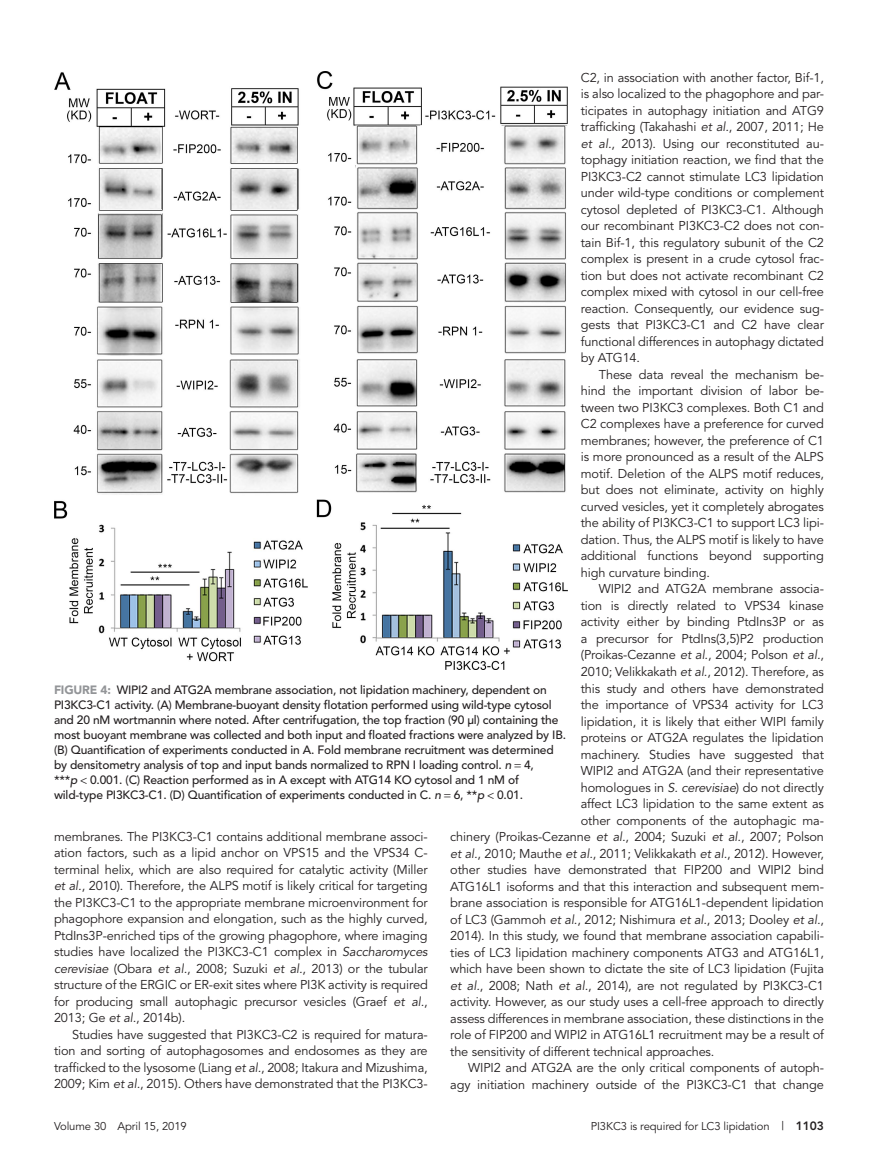
<style>
.page{position:relative;width:878px;height:1175px;background:#fff}
.page>*{position:absolute;margin:0;border:0;box-sizing:border-box;transform-origin:0 0}
.Para{font:12.75px/16.5px "Avenir";letter-spacing:-.01em;color:#231f20;text-align:justify}
.ParaFL{font:12.75px/16.5px "Avenir";letter-spacing:-.01em;color:#231f20;text-align:justify}
.FigCaption{font:500 12px/15px "Avenir";letter-spacing:-.015em;color:#231f20}
.t1{font:11.25px "Avenir";letter-spacing:-.01em;color:#231f20}
.s1{font-style:italic}
.s2{font-weight:900;color:#939598}
.s3{font-size:12px}
.s4{font-weight:800;font-size:12px}
</style>
<div class="page">
<img style="left:54px;top:72px;width:513px;height:597px">
<p class="Para" style="left:580px;top:69px;width:245px">C2, in association with another factor, Bif-1, is also localized to the phagophore and par&shy;ticipates in autophagy initiation and ATG9 trafficking (Takahashi <span class="s1">et al.</span>, 2007, 2011; He <span class="s1">et al.</span>, 2013). Using our reconstituted au&shy;tophagy initiation reaction, we find that the PI3KC3-C2 cannot stimulate LC3 lipidation under wild-type conditions or complement cytosol depleted of PI3KC3-C1. Although our recombinant PI3KC3-C2 does not con&shy;tain Bif-1, this regulatory subunit of the C2 complex is present in a crude cytosol frac&shy;tion but does not activate recombinant C2 complex mixed with cytosol in our cell-free reaction. Consequently, our evidence sug&shy;gests that PI3KC3-C1 and C2 have clear functional differences in autophagy dictated by ATG14.</p>
<p class="Para" style="left:580px;top:366px;width:245px;text-indent:18px">These data reveal the mechanism be&shy;hind the important division of labor be&shy;tween two PI3KC3 complexes. Both C1 and C2 complexes have a preference for curved membranes; however, the preference of C1 is more pronounced as a result of the ALPS motif. Deletion of the ALPS motif reduces, but does not eliminate, activity on highly curved vesicles, yet it completely abrogates the ability of PI3KC3-C1 to support LC3 lipi&shy;dation. Thus, the ALPS motif is likely to have additional functions beyond supporting high curvature binding.</p>
<p class="Para" style="left:598px;top:581px;width:227px">WIPI2 and ATG2A membrane associa-</p>
<p class="Para" style="left:580px;top:597px;width:245px">tion is directly related to VPS34 kinase</p>
<p class="Para" style="left:580px;top:614px;width:245px">activity either by binding PtdIns3P or as</p>
<p class="Para" style="left:580px;top:630px;width:245px">a precursor for PtdIns(3,5)P2 production</p>
<p class="Para" style="left:580px;top:647px;width:244px">(Proikas-Cezanne <span class="s1">et al.</span>, 2004; Polson <span class="s1">et al.</span>,</p>
<p class="Para" style="left:580px;top:663px;width:245px">2010; Velikkakath <span class="s1">et al.</span>, 2012). Therefore, as</p>
<p class="Para" style="left:580px;top:680px;width:245px">this study and others have demonstrated</p>
<p class="Para" style="left:580px;top:696px;width:245px">the importance of VPS34 activity for LC3</p>
<p class="Para" style="left:580px;top:713px;width:244px">lipidation, it is likely that either WIPI family</p>
<p class="Para" style="left:580px;top:729px;width:245px">proteins or ATG2A regulates the lipidation</p>
<p class="Para" style="left:580px;top:746px;width:244px">machinery. Studies have suggested that</p>
<p class="Para" style="left:580px;top:762px;width:244px">WIPI2 and ATG2A (and their representative</p>
<p class="Para" style="left:580px;top:779px;width:245px">homologues in <span class="s1">S. cerevisiae</span>) do not directly</p>
<p class="Para" style="left:580px;top:795px;width:244px">affect LC3 lipidation to the same extent as</p>
<p class="Para" style="left:580px;top:812px;width:245px">other components of the autophagic ma-</p>
<p class="Para" style="left:450px;top:828px;width:375px">chinery (Proikas-Cezanne <span class="s1">et al.</span>, 2004; Suzuki <span class="s1">et al.</span>, 2007; Polson</p>
<p class="Para" style="left:450px;top:845px;width:375px"><span class="s1">et al.</span>, 2010; Mauthe <span class="s1">et al.</span>, 2011; Velikkakath <span class="s1">et al.</span>, 2012). However,</p>
<p class="Para" style="left:450px;top:861px;width:375px">other studies have demonstrated that FIP200 and WIPI2 bind</p>
<p class="Para" style="left:450px;top:878px;width:375px">ATG16L1 isoforms and that this interaction and subsequent mem-</p>
<p class="Para" style="left:450px;top:894px;width:375px">brane association is responsible for ATG16L1-dependent lipidation</p>
<p class="Para" style="left:450px;top:911px;width:375px">of LC3 (Gammoh <span class="s1">et al.</span>, 2012; Nishimura <span class="s1">et al.</span>, 2013; Dooley <span class="s1">et al.</span>,</p>
<p class="Para" style="left:450px;top:927px;width:375px">2014). In this study, we found that membrane association capabili-</p>
<p class="Para" style="left:450px;top:944px;width:375px">ties of LC3 lipidation machinery components ATG3 and ATG16L1,</p>
<p class="Para" style="left:450px;top:960px;width:375px">which have been shown to dictate the site of LC3 lipidation (Fujita</p>
<p class="Para" style="left:450px;top:977px;width:375px"><span class="s1">et al.</span>, 2008; Nath <span class="s1">et al.</span>, 2014), are not regulated by PI3KC3-C1</p>
<p class="Para" style="left:450px;top:993px;width:375px">activity. However, as our study uses a cell-free approach to directly</p>
<p class="Para" style="left:450px;top:1010px;width:375px">assess differences in membrane association, these distinctions in the</p>
<p class="Para" style="left:450px;top:1026px;width:375px">role of FIP200 and WIPI2 in ATG16L1 recruitment may be a result of</p>
<p class="Para" style="left:450px;top:1043px;width:266px">the sensitivity of different technical approaches.</p>
<p class="Para" style="left:450px;top:1059px;width:375px;text-align:right">WIPI2 and ATG2A are the only critical components of autoph&shy;agy initiation machinery outside of the PI3KC3-C1 that change</p>
<p class="FigCaption" style="left:54px;top:682px;width:513px"><span class="s2">FIGURE 4:</span> WIPI2 and ATG2A membrane association, not lipidation machinery, dependent on PI3KC3-C1 activity. (A) Membrane-buoyant density flotation performed using wild-type cytosol and 20 nM wortmannin where noted. After centrifugation, the top fraction (90 µl) containing the most buoyant membrane was collected and both input and floated fractions were analyzed by IB. (B) Quantification of experiments conducted in A. Fold membrane recruitment was determined by densitometry analysis of top and input bands normalized to RPN I loading control. <span class="s1">n</span> 4,<br>***<span class="s1">p</span> 0.001. (C) Reaction performed as in A except with ATG14 KO cytosol and 1 nM of wild-type PI3KC3-C1. (D) Quantification of experiments conducted in C. <span class="s1">n</span> 6, **<span class="s1">p</span> 0.01.</p>
<p class="ParaFL" style="left:54px;top:828px;width:375px">membranes. The PI3KC3-C1 contains additional membrane associ&shy;ation factors, such as a lipid anchor on VPS15 and the VPS34 C&shy;terminal helix, which are also required for catalytic activity (Miller <span class="s1">et al.</span>, 2010). Therefore, the ALPS motif is likely critical for targeting the PI3KC3-C1 to the appropriate membrane microenvironment for phagophore expansion and elongation, such as the highly curved, PtdIns3P-enriched tips of the growing phagophore, where imaging studies have localized the PI3KC3-C1 complex in <span class="s1">Saccharomyces cerevisiae</span> (Obara <span class="s1">et al.</span>, 2008; Suzuki <span class="s1">et al.</span>, 2013) or the tubular structure of the ERGIC or ER-exit sites where PI3K activity is required for producing small autophagic precursor vesicles (Graef <span class="s1">et al.</span>, 2013; Ge <span class="s1">et al.</span>, 2014b).</p>
<p class="Para" style="left:54px;top:1026px;width:375px;text-indent:18px">Studies have suggested that PI3KC3-C2 is required for matura&shy;tion and sorting of autophagosomes and endosomes as they are trafficked to the lysosome (Liang <span class="s1">et al.</span>, 2008; Itakura and Mizushima, 2009; Kim <span class="s1">et al.</span>, 2015). Others have demonstrated that the PI3KC3-</p>
<p class="t1" style="left:54px;top:1119px;width:134px">Volume 30 April 15, 2019</p>
<p class="t1" style="left:590px;top:1119px;width:235px">PI3KC3 is required for LC3 lipidation <span class="s3">|</span> <span class="s4">1103</span></p>
</div>
